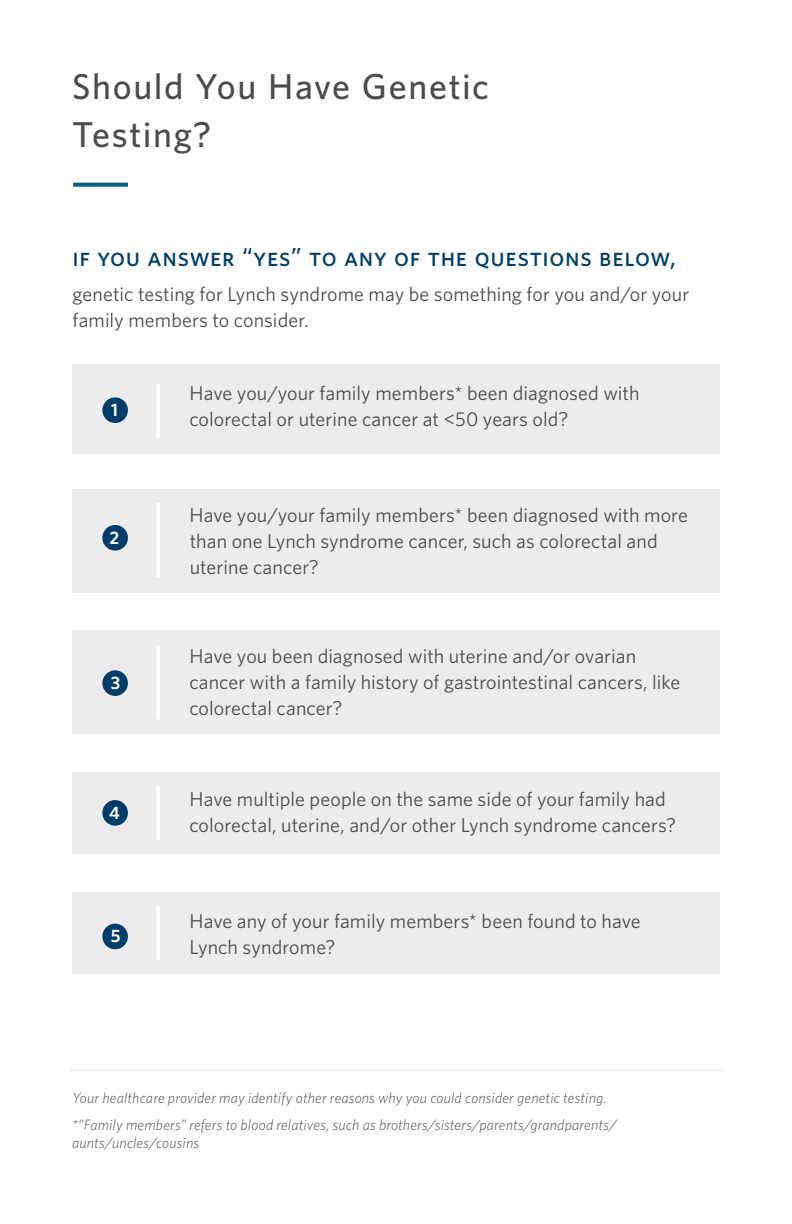
<style>
.page{position:relative;width:792px;height:1224px;background:#fff}
.page>*{position:absolute;margin:0;border:0;box-sizing:border-box;transform-origin:0 0}
.Titles{font:500 36px/48px "Whitney";letter-spacing:.045em;color:#4b4c4d}
.whitney_sub_head{font:26px "Whitney Medium SC";letter-spacing:.03em;color:#003e69}
.Section_text{font:20px/26px "Whitney";letter-spacing:.005em;color:#4b4c4d}
.table_title{font:600 18px "Whitney";color:#fff}
.notes{font:italic 300 15px/18px "Whitney";letter-spacing:.01em;color:#4b4c4d}
</style>
<div class="page">
<div style="left:72px;top:364px;width:648px;height:89px;background:#ececee"></div>
<div style="left:72px;top:489px;width:648px;height:104px;background:#ececee"></div>
<div style="left:72px;top:631px;width:648px;height:103px;background:#ececee"></div>
<div style="left:72px;top:772px;width:648px;height:82px;background:#ececee"></div>
<div style="left:72px;top:892px;width:648px;height:82px;background:#ececee"></div>
<div style="left:102px;top:397px;width:26px;height:26px;background:#003e69;border-radius:50%"></div>
<div style="left:102px;top:525px;width:26px;height:26px;background:#003e69;border-radius:50%"></div>
<div style="left:102px;top:670px;width:26px;height:26px;background:#003e69;border-radius:50%"></div>
<div style="left:102px;top:800px;width:26px;height:26px;background:#003e69;border-radius:50%"></div>
<div style="left:102px;top:924px;width:26px;height:25px;background:#003e69;border-radius:50%"></div>
<hr style="left:156px;top:384px;width:4px;height:54px;background:#fff">
<hr style="left:156px;top:503px;width:4px;height:75px;background:#fff">
<hr style="left:156px;top:645px;width:4px;height:74px;background:#fff">
<hr style="left:156px;top:786px;width:4px;height:54px;background:#fff">
<hr style="left:156px;top:906px;width:4px;height:54px;background:#fff">
<svg style="left:73px;top:183px;width:55px;height:4px"></svg>
<hr style="left:70px;top:1070px;width:652px;height:1px;background:#e6e7e9">
<p class="Titles" style="left:72px;top:62px;width:419px">Should You Have Genetic<br>Testing?</p>
<p class="whitney_sub_head" style="left:73px;top:241px;width:605px">if you answer “yes” to any of the questions below,</p>
<p class="Section_text" style="left:73px;top:280px;width:618px">genetic testing for Lynch syndrome may be something for you and/or your family members to consider.</p>
<p class="table_title" style="left:111px;top:398px;width:8px">1</p>
<p class="table_title" style="left:110px;top:525px;width:11px">2</p>
<p class="table_title" style="left:111px;top:671px;width:11px">3</p>
<p class="table_title" style="left:109px;top:800px;width:12px">4</p>
<p class="table_title" style="left:111px;top:924px;width:11px">5</p>
<p class="Section_text" style="left:189px;top:380px;width:452px">Have you/your family members* been diagnosed with colorectal or uterine cancer at &lt;50 years old?</p>
<p class="Section_text" style="left:190px;top:502px;width:500px">Have you/your family members* been diagnosed with more than one Lynch syndrome cancer, such as colorectal and uterine cancer?</p>
<p class="Section_text" style="left:189px;top:643px;width:492px">Have you been diagnosed with uterine and/or ovarian cancer with a family history of gastrointestinal cancers, like colorectal cancer?</p>
<p class="Section_text" style="left:189px;top:786px;width:488px">Have multiple people on the same side of your family had colorectal, uterine, and/or other Lynch syndrome cancers?</p>
<p class="Section_text" style="left:190px;top:907px;width:453px">Have any of your family members* been found to have<br>Lynch syndrome?</p>
<p class="notes" style="left:72px;top:1088px;width:536px">Your healthcare provider may identify other reasons why you could consider genetic testing.</p>
<p class="notes" style="left:72px;top:1115px;width:546px">*”Family members” refers to blood relatives, such as brothers/sisters/parents/grandparents/ aunts/uncles/cousins</p>
</div>
